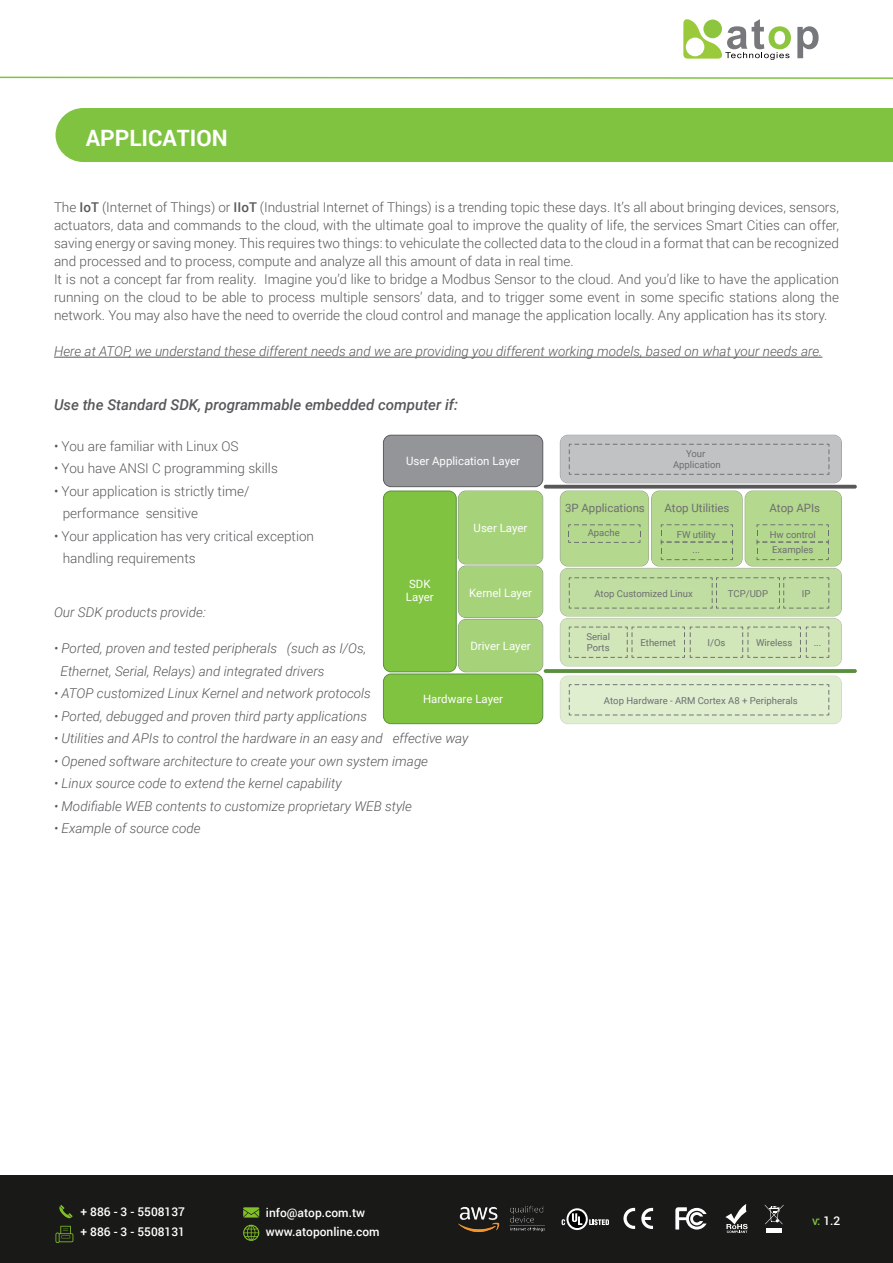
<style>
.page{position:relative;width:893px;height:1263px;background:#fff}
.page>*{position:absolute;margin:0;border:0;box-sizing:border-box;transform-origin:0 0}
.t1{font:700 22.5px "Roboto";color:#fff}
.t2{font:italic 500 15px "Roboto";color:#58585b}
.t3{font:300 13.5px/18px "Roboto";color:#58585b}
.t4{font:italic 300 13.5px/22.5px "Roboto";color:#58585b}
.t5{font:500 12px/19.5px "Roboto";color:#fff}
.t6{font:11.4px/13.8px "Roboto";color:#fff}
.t7{font:11.4px "Roboto";color:#6d6e71}
.t8{font:9.6px/11.4px "Roboto";color:#6d6e71}
.s1{font-weight:500}
.s2{color:#80c341}
</style>
<div class="page">
<div style="left:0;top:1176px;width:893px;height:87px;background:#191918"></div>
<svg style="left:641px;top:1208px;width:12px;height:21px"></svg>
<svg style="left:623px;top:1208px;width:12px;height:21px"></svg>
<svg style="left:675px;top:1207px;width:32px;height:22px"></svg>
<svg style="left:725px;top:1204px;width:23px;height:29px"></svg>
<hr style="left:766px;top:1228px;width:16px;height:4px;background:#fff">
<svg style="left:765px;top:1204px;width:19px;height:20px"></svg>
<svg style="left:0;top:76px;width:893px;height:3px"></svg>
<svg style="left:683px;top:19px;width:108px;height:41px"></svg>
<svg style="left:797px;top:26px;width:22px;height:32px"></svg>
<svg style="left:589px;top:1219px;width:20px;height:6px"></svg>
<svg style="left:566px;top:1208px;width:22px;height:22px"></svg>
<svg style="left:568px;top:1210px;width:18px;height:18px"></svg>
<svg style="left:572px;top:1213px;width:10px;height:12px"></svg>
<svg style="left:562px;top:1219px;width:3px;height:6px"></svg>
<svg style="left:55px;top:1226px;width:18px;height:17px"></svg>
<svg style="left:243px;top:1207px;width:16px;height:10px"></svg>
<svg style="left:243px;top:1225px;width:16px;height:16px"></svg>
<svg style="left:59px;top:1205px;width:14px;height:13px"></svg>
<img style="left:458px;top:1205px;width:87px;height:27px">
<div style="left:55px;top:108px;width:838px;height:54px;background:#80c341"></div>
<hr style="left:54px;top:357px;width:768px;height:1px;background:#58585b">
<svg style="left:383px;top:435px;width:160px;height:289px;background:#92bf68"></svg>
<svg style="left:544px;top:485px;width:313px;height:4px"></svg>
<svg style="left:544px;top:669px;width:313px;height:4px"></svg>
<svg style="left:560px;top:675px;width:282px;height:49px;background:#ddeace"></svg>
<div style="left:560px;top:435px;width:282px;height:48px;background:#c0c2c4"></div>
<svg style="left:560px;top:490px;width:282px;height:176px;background:#bfdaa1"></svg>
<h1 class="t1" style="left:86px;top:122px;width:143px">APPLICATION</h1>
<p class="t3" style="left:54px;top:198px;width:786px">The <span class="s1">IoT</span> (Internet of Things) or <span class="s1">IIoT</span> (Industrial Internet of Things) is a trending topic these days. It’s all about bringing devices, sensors, actuators, data and commands to the cloud, with the ultimate goal to improve the quality of life, the services Smart Cities can offer, saving energy or saving money. This requires two things: to vehiculate the collected data to the cloud in a format that can be recognized and processed and to process, compute and analyze all this amount of data in real time.<br>It is not a concept far from reality. Imagine you’d like to bridge a Modbus Sensor to the cloud. And you’d like to have the application running on the cloud to be able to process multiple sensors’ data, and to trigger some event in some specific stations along the network. You may also have the need to override the cloud control and manage the application locally. Any application has its story.</p>
<p class="t4" style="left:54px;top:340px;width:770px">Here at ATOP, we understand these different needs and we are providing you different working models, based on what your needs are.</p>
<p class="t2" style="left:54px;top:394px;width:405px">Use the Standard SDK, programmable embedded computer if:</p>
<p class="t3" style="left:54px;top:436px;width:186px">• You are familiar with Linux OS</p>
<p class="t3" style="left:54px;top:459px;width:225px">• You have ANSI C programming skills</p>
<p class="t3" style="left:63px;top:479px;width:188px;line-height:22.5px;text-indent:-9px">• Your application is strictly time/ performance sensitive</p>
<p class="t3" style="left:63px;top:524px;width:253px;line-height:22.5px;text-indent:-9px">• Your application has very critical exception handling requirements</p>
<p class="t8" style="left:673px;top:447px;width:49px;text-align:center">Your<br>Application</p>
<p class="t6" style="left:406px;top:454px;width:116px">User Application Layer</p>
<p class="t7" style="left:565px;top:500px;width:81px">3P Applications</p>
<p class="t7" style="left:664px;top:500px;width:66px">Atop Utilities</p>
<p class="t7" style="left:769px;top:500px;width:52px">Atop APIs</p>
<p class="t6" style="left:474px;top:521px;width:55px">User Layer</p>
<p class="t8" style="left:588px;top:527px;width:34px">Apache</p>
<p class="t8" style="left:677px;top:526px;width:41px;line-height:15.5px;text-align:center">FW utility ...</p>
<p class="t8" style="left:770px;top:526px;width:48px;line-height:15.5px">Hw control<br>Examples</p>
<p class="t8" style="left:802px;top:588px;width:10px">IP</p>
<p class="t6" style="left:406px;top:576px;width:29px">SDK<br>Layer</p>
<p class="t6" style="left:469px;top:586px;width:64px">Kernel Layer</p>
<p class="t8" style="left:594px;top:588px;width:100px">Atop Customized Linux</p>
<p class="t8" style="left:728px;top:588px;width:42px">TCP/UDP</p>
<p class="t4" style="left:54px;top:601px;width:153px">Our SDK products provide:</p>
<p class="t4" style="left:61px;top:637px;width:307px;text-indent:-7px">• Ported, proven and tested peripherals (such as I/Os,<br>Ethernet, Serial, Relays) and integrated drivers</p>
<p class="t4" style="left:54px;top:682px;width:318px">• ATOP customized Linux Kernel and network protocols</p>
<p class="t4" style="left:54px;top:704px;width:315px">• Ported, debugged and proven third party applications</p>
<p class="t4" style="left:54px;top:727px;width:416px">• Utilities and APIs to control the hardware in an easy and effective way</p>
<p class="t4" style="left:54px;top:749px;width:376px">• Opened software architecture to create your own system image</p>
<p class="t4" style="left:54px;top:772px;width:289px">• Linux source code to extend the kernel capability</p>
<p class="t4" style="left:54px;top:794px;width:360px">• Modifiable WEB contents to customize proprietary WEB style</p>
<p class="t4" style="left:54px;top:817px;width:148px">• Example of source code</p>
<p class="t6" style="left:470px;top:639px;width:62px">Driver Layer</p>
<p class="t6" style="left:423px;top:692px;width:82px">Hardware Layer</p>
<p class="t8" style="left:586px;top:630px;width:25px">Serial<br>Ports</p>
<p class="t8" style="left:640px;top:636px;width:37px">Ethernet</p>
<p class="t8" style="left:707px;top:636px;width:20px">I/Os</p>
<p class="t8" style="left:756px;top:636px;width:38px">Wireless</p>
<p class="t8" style="left:814px;top:636px;width:9px">...</p>
<p class="t8" style="left:604px;top:695px;width:195px">Atop Hardware - ARM Cortex A8 + Peripherals</p>
<p class="t5" style="left:81px;top:1202px;width:106px">+ 886 - 3 - 5508137 + 886 - 3 - 5508131</p>
<p class="t5" style="left:266px;top:1202px;width:115px">info@atop.com.tw www.atoponline.com</p>
<p class="t5" style="left:812px;top:1210px;width:30px"><span class="s2">v:</span> 1.2</p>
</div>
